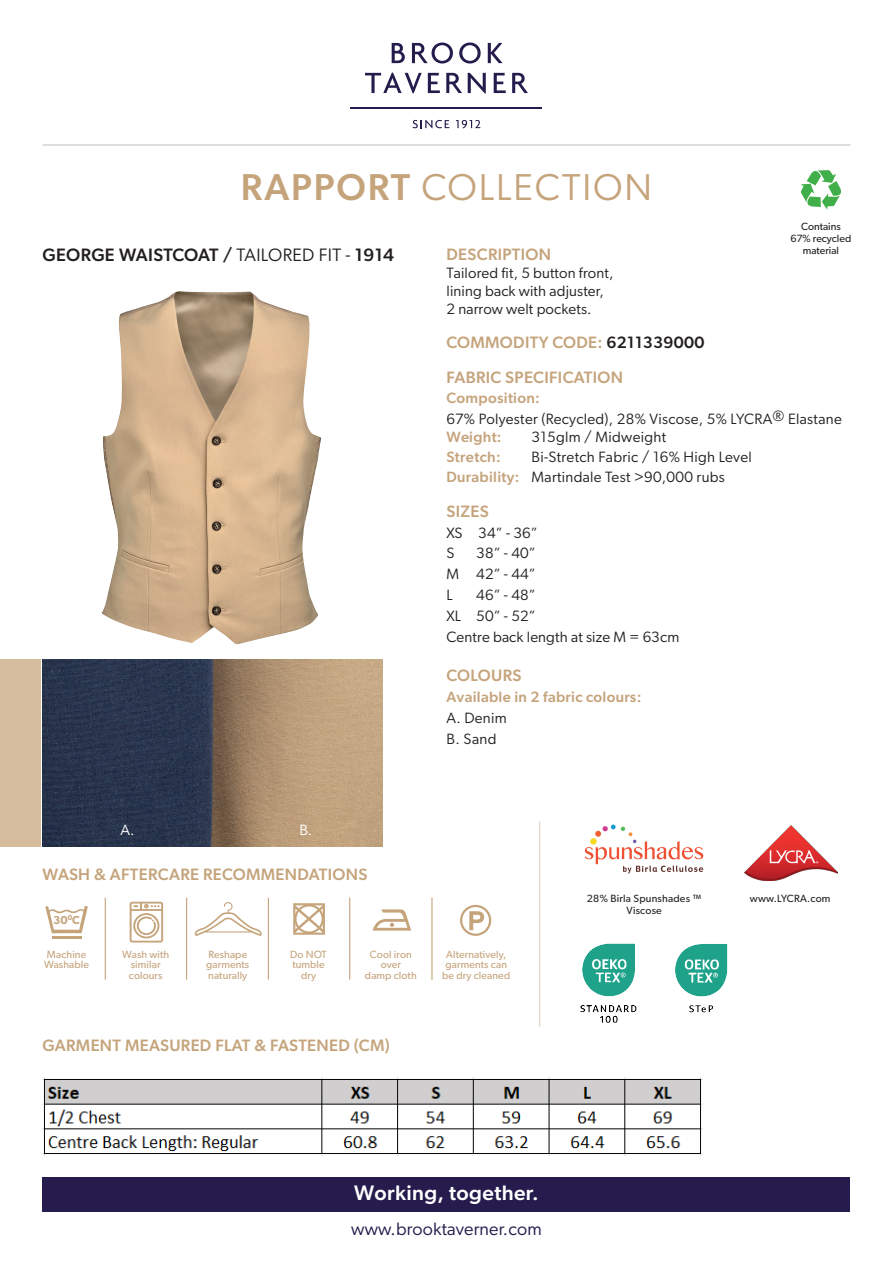
<style>
.page{position:relative;width:893px;height:1263px;background:#fff}
.page>*{position:absolute;margin:0;border:0;box-sizing:border-box;transform-origin:0 0}
.t1{font:37.5px "Gibson";letter-spacing:.05em;color:#c5a47c}
.t2{font:500 21px "Gibson";letter-spacing:.02em;color:#fff}
.t3{font:500 18px "Gibson";letter-spacing:.015em;color:#231f20}
.t4{font:18px "Gibson";letter-spacing:.01em;color:#251b4c}
.t5{font:500 16.5px "Gibson";letter-spacing:.02em;color:#c5a47c}
.t6{font:15px/20.9px "Gibson";letter-spacing:.015em;color:#231f20}
.t7{font:500 15px "Gibson";letter-spacing:.02em;color:#c5a47c}
.t8{font:15px "Gibson";color:#fff}
.t9{font:600 11.55px "Gibson";color:#c5a47c}
.t10{font:10.5px "Gibson";letter-spacing:.01em;color:#c5a47c}
.t11{font:10.5px "Gibson";letter-spacing:.02em;color:#231f20}
.t12{font:10.5px "Gibson";color:#231f20}
.s1{font-weight:500}
.s2{font-weight:400}
.s3{color:#231f20}
.s4{font-weight:500;color:#c5a47c}
</style>
<div class="page">
<hr style="left:349px;top:898px;width:1px;height:82px;background:#c5a47c">
<hr style="left:431px;top:898px;width:2px;height:82px;background:#c5a47c">
<hr style="left:268px;top:898px;width:1px;height:82px;background:#c5a47c">
<hr style="left:186px;top:898px;width:1px;height:82px;background:#c5a47c">
<hr style="left:105px;top:898px;width:1px;height:82px;background:#c5a47c">
<svg style="left:45px;top:906px;width:43px;height:27px"></svg>
<hr style="left:52px;top:936px;width:29px;height:3px;background:#c5a47c">
<svg style="left:130px;top:902px;width:33px;height:40px"></svg>
<svg style="left:195px;top:902px;width:67px;height:34px"></svg>
<svg style="left:293px;top:903px;width:32px;height:32px"></svg>
<svg style="left:373px;top:909px;width:38px;height:22px"></svg>
<svg style="left:460px;top:905px;width:31px;height:31px"></svg>
<hr style="left:43px;top:145px;width:807px;height:1px;background:#bcbdc0">
<hr style="left:539px;top:821px;width:1px;height:206px;background:#e0ccb5">
<svg style="left:392px;top:43px;width:13px;height:20px"></svg>
<svg style="left:412px;top:43px;width:41px;height:21px"></svg>
<svg style="left:459px;top:43px;width:22px;height:21px"></svg>
<svg style="left:488px;top:43px;width:15px;height:20px"></svg>
<svg style="left:365px;top:73px;width:57px;height:20px"></svg>
<svg style="left:428px;top:73px;width:12px;height:20px"></svg>
<svg style="left:446px;top:73px;width:16px;height:20px"></svg>
<svg style="left:468px;top:73px;width:18px;height:20px"></svg>
<svg style="left:494px;top:73px;width:12px;height:20px"></svg>
<svg style="left:512px;top:73px;width:16px;height:20px"></svg>
<svg style="left:413px;top:120px;width:36px;height:8px"></svg>
<svg style="left:456px;top:120px;width:24px;height:8px"></svg>
<hr style="left:351px;top:107px;width:191px;height:2px;background:#251b4c">
<div style="left:43px;top:1177px;width:807px;height:35px;background:#251b4c"></div>
<img style="left:580px;top:943px;width:57px;height:80px">
<img style="left:675px;top:944px;width:53px;height:69px">
<img style="left:744px;top:825px;width:93px;height:55px">
<svg style="left:801px;top:170px;width:41px;height:40px"></svg>
<svg style="left:585px;top:824px;width:118px;height:49px"></svg>
<svg style="left:102px;top:291px;width:219px;height:354px;background:#d1b79a"></svg>
<img style="left:120px;top:291px;width:59px;height:23px">
<img style="left:43px;top:659px;width:340px;height:187px">
<div style="left:0;top:659px;width:40px;height:187px;background:#d5bc9d"></div>
<img style="left:43px;top:1077px;width:660px;height:79px">
<p class="t1" style="left:241px;top:165px;width:413px"><span class="s1">RAPPORT</span> COLLECTION</p>
<p class="t3" style="left:43px;top:244px;width:353px">GEORGE WAISTCOAT / <span class="s2">TAILORED FIT -</span> 1914</p>
<p class="t12" style="left:801px;top:220px;width:41px">Contains</p>
<p class="t12" style="left:791px;top:232px;width:62px">67% recycled</p>
<p class="t12" style="left:803px;top:244px;width:38px">material</p>
<p class="t5" style="left:446px;top:244px;width:106px">DESCRIPTION</p>
<p class="t6" style="left:446px;top:262px;width:168px">Tailored fit, 5 button front,</p>
<p class="t6" style="left:446px;top:280px;width:159px">lining back with adjuster,</p>
<p class="t6" style="left:446px;top:298px;width:147px">2 narrow welt pockets.</p>
<p class="t5" style="left:446px;top:333px;width:260px">COMMODITY CODE: <span class="s3">6211339000</span></p>
<p class="t5" style="left:446px;top:367px;width:178px">FABRIC SPECIFICATION</p>
<p class="t6" style="left:446px;top:387px;width:397px"><span class="s4">Composition:<br></span>67% Polyester (Recycled), 28% Viscose, 5% LYCRA® Elastane</p>
<p class="t7" style="left:446px;top:428px;width:57px">Weight:</p>
<p class="t6" style="left:531px;top:427px;width:136px">315glm / Midweight</p>
<p class="t7" style="left:446px;top:448px;width:56px">Stretch:</p>
<p class="t6" style="left:446px;top:447px;width:307px;line-height:19.6px;text-indent:85px">Bi-Stretch Fabric / 16% High Level<br><span class="s4">Durability:</span> Martindale Test &gt;90,000 rubs</p>
<p class="t5" style="left:446px;top:501px;width:44px">SIZES</p>
<p class="t6" style="left:446px;top:522px;width:93px">XS 34” - 36”</p>
<p class="t6" style="left:446px;top:543px;width:9px">S</p>
<p class="t6" style="left:476px;top:543px;width:61px">38” - 40”</p>
<p class="t6" style="left:446px;top:564px;width:91px">M 42” - 44”</p>
<p class="t6" style="left:446px;top:585px;width:8px">L</p>
<p class="t6" style="left:476px;top:585px;width:61px">46” - 48”</p>
<p class="t6" style="left:446px;top:606px;width:91px">XL 50” - 52”</p>
<p class="t6" style="left:446px;top:627px;width:234px">Centre back length at size M = 63cm</p>
<p class="t5" style="left:446px;top:666px;width:76px">COLOURS</p>
<p class="t7" style="left:446px;top:688px;width:196px">Available in 2 fabric colours:</p>
<p class="t6" style="left:446px;top:708px;width:62px">A. Denim</p>
<p class="t6" style="left:446px;top:729px;width:51px">B. Sand</p>
<p class="t8" style="left:120px;top:821px;width:15px">A.</p>
<p class="t8" style="left:299px;top:821px;width:15px">B.</p>
<p class="t5" style="left:43px;top:864px;width:326px">WASH &amp; AFTERCARE RECOMMENDATIONS</p>
<p class="t9" style="left:53px;top:913px;width:28px">30<sup>0</sup>C</p>
<p class="t10" style="left:47px;top:948px;width:41px">Machine</p>
<p class="t10" style="left:44px;top:958px;width:47px">Washable</p>
<p class="t10" style="left:122px;top:948px;width:49px">Wash with</p>
<p class="t10" style="left:131px;top:958px;width:31px">similar</p>
<p class="t10" style="left:129px;top:969px;width:35px">colours</p>
<p class="t10" style="left:208px;top:948px;width:40px">Reshape</p>
<p class="t10" style="left:206px;top:958px;width:45px">garments</p>
<p class="t10" style="left:208px;top:969px;width:41px">naturally</p>
<p class="t10" style="left:290px;top:948px;width:38px">Do NOT</p>
<p class="t10" style="left:292px;top:958px;width:34px">tumble</p>
<p class="t10" style="left:301px;top:969px;width:17px">dry</p>
<p class="t10" style="left:370px;top:948px;width:43px">Cool iron</p>
<p class="t10" style="left:381px;top:958px;width:22px">over</p>
<p class="t10" style="left:365px;top:969px;width:53px">damp cloth</p>
<p class="t5" style="left:43px;top:1035px;width:349px">GARMENT MEASURED FLAT &amp; FASTENED (CM)</p>
<p class="t10" style="left:446px;top:948px;width:62px">Alternatively,</p>
<p class="t10" style="left:445px;top:958px;width:63px">garments can</p>
<p class="t10" style="left:442px;top:969px;width:70px">be dry cleaned</p>
<p class="t11" style="left:587px;top:892px;width:116px">28% Birla Spunshades ™</p>
<p class="t11" style="left:627px;top:904px;width:37px">Viscose</p>
<p class="t11" style="left:750px;top:892px;width:82px">www.LYCRA.com</p>
<p class="t2" style="left:354px;top:1180px;width:186px">Working, together.</p>
<p class="t4" style="left:351px;top:1218px;width:192px">www.brooktaverner.com</p>
</div>
